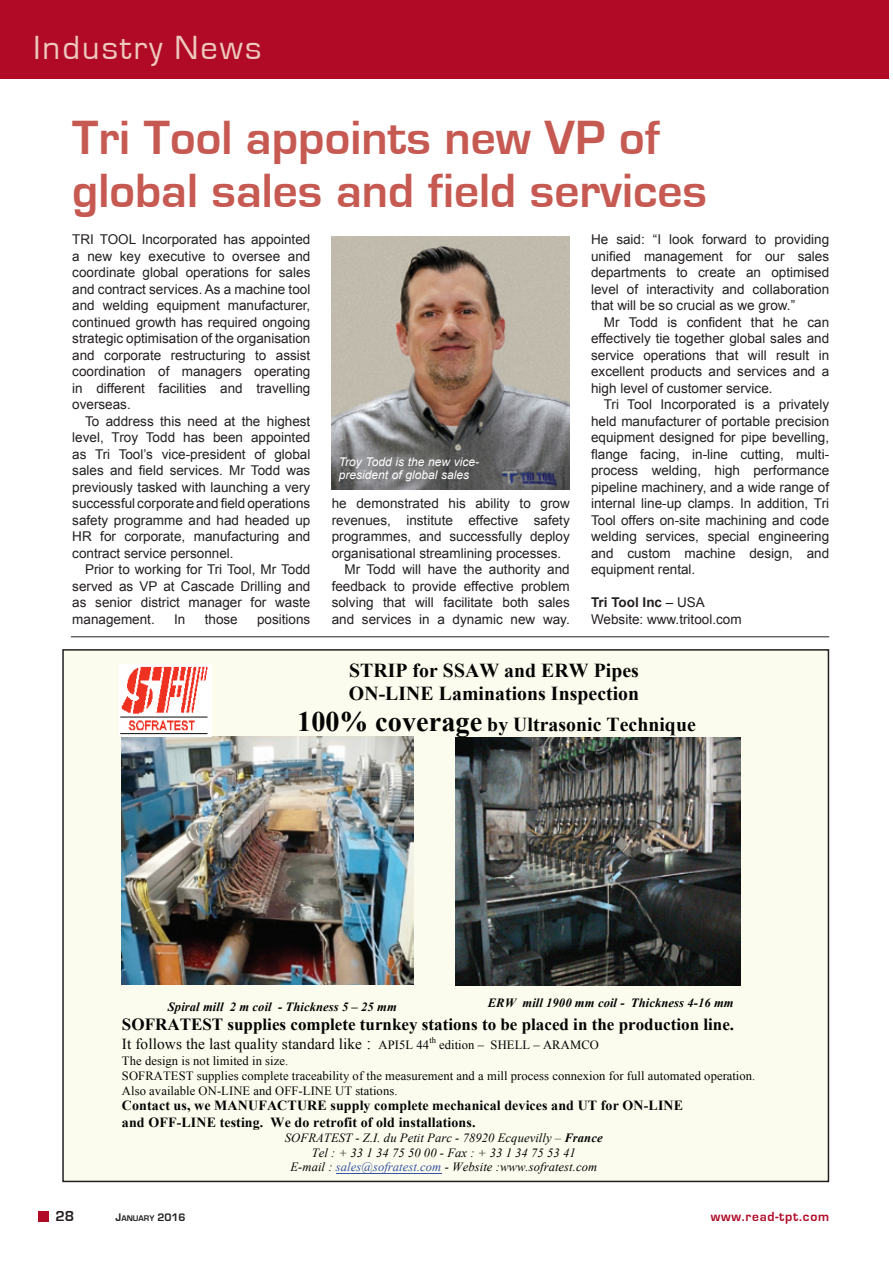
<style>
.page{position:relative;width:893px;height:1263px;background:#fff}
.page>*{position:absolute;margin:0;border:0;box-sizing:border-box;transform-origin:0 0}
.t1{font:700 49.5px/52.5px "Eurostile";color:#c65a52}
.t2{font:34.5px "Eurostile";letter-spacing:.06em;color:#eec9bd}
.t3{font:700 19.8px/22.8px "Times New Roman";letter-spacing:.005em;color:#040503}
.t4{font:700 17.1px "Times New Roman";color:#040503}
.t5{font:15.3px "Times New Roman";letter-spacing:.005em;color:#040503}
.t6{font:700 15px "Eurostile";color:#231f20}
.t7{font:700 13.95px/16.4px "Times New Roman";letter-spacing:.01em;color:#040503}
.t8{font:13.5px/16.5px "Arial";color:#231f20;text-align:justify}
.t9{font:700 13.5px "Eurostile";letter-spacing:.06em;color:#b00a27}
.t10{font:12.6px/14.7px "Times New Roman";letter-spacing:.005em;color:#040503}
.t11{font:italic 12.6px/14.7px "Times New Roman";letter-spacing:.005em;color:#040503;text-align:center}
.t12{font:italic 700 12.6px "Times New Roman";letter-spacing:.005em;color:#040503}
.t13{font:italic 12px/13.5px "Arial";color:#fff}
.t14{font:8.55px "Times New Roman";color:#040503}
.t15{font:700 8.4px "Eurostile";color:#231f20}
.s1{font-weight:700}
.s2{font-size:28.2px}
.s3{font-size:17.1px}
.s4{font-size:12.6px}
.s5{color:#3853a3}
.s6{font-size:11.25px}
</style>
<div class="page">
<div style="left:0;top:0;width:889px;height:79px;background:#b00a27"></div>
<div style="left:38px;top:1211px;width:11px;height:11px;background:#b00a27"></div>
<div style="left:63px;top:650px;width:765px;height:531px;background:#fbfcee"></div>
<img style="left:122px;top:737px;width:291px;height:247px">
<img style="left:456px;top:737px;width:285px;height:249px">
<hr style="left:336px;top:1173px;width:106px;height:1px;background:#3853a3">
<img style="left:120px;top:664px;width:91px;height:73px">
<img style="left:331px;top:236px;width:239px;height:254px">
<hr style="left:71px;top:636px;width:758px;height:1px;background:#231f20">
<h2 class="t2" style="left:34px;top:29px;width:229px">Industry News</h2>
<h1 class="t1" style="left:72px;top:112px;width:636px">Tri Tool appoints new VP of global sales and field services</h1>
<p class="t8" style="left:72px;top:232px;width:240px">TRI TOOL Incorporated has appointed a new key executive to oversee and coordinate global operations for sales and contract services. As a machine tool and welding equipment manufacturer, continued growth has required ongoing strategic optimisation of the organisation and corporate restructuring to assist coordination of managers operating in different facilities and travelling overseas.</p>
<p class="t8" style="left:72px;top:413px;width:240px;text-indent:13px">To address this need at the highest level, Troy Todd has been appointed as Tri Tool’s vice-president of global sales and field services. Mr Todd was previously tasked with launching a very successful corporate and field operations safety programme and had headed up HR for corporate, manufacturing and contract service personnel.</p>
<p class="t8" style="left:72px;top:562px;width:240px;text-indent:13px">Prior to working for Tri Tool, Mr Todd served as VP at Cascade Drilling and as senior district manager for waste management.</p>
<p class="t8" style="left:591px;top:231px;width:240px">He said: “I look forward to providing unified management for our sales departments to create an optimised level of interactivity and collaboration that will be so crucial as we grow.”</p>
<p class="t8" style="left:591px;top:314px;width:240px;text-indent:13px">Mr Todd is confident that he can effectively tie together global sales and service operations that will result in excellent products and services and a high level of customer service.</p>
<p class="t8" style="left:591px;top:396px;width:240px;text-indent:13px">Tri Tool Incorporated is a privately held manufacturer of portable precision equipment designed for pipe bevelling, flange facing, in-line cutting, multi&shy;process welding, high performance pipeline machinery, and a wide range of internal line-up clamps. In addition, Tri Tool offers on-site machining and code welding services, special engineering and custom machine design, and equipment rental.</p>
<p class="t8" style="left:591px;top:594px;width:152px"><span class="s1">Tri Tool Inc</span> – USA<br>Website: www.tritool.com</p>
<p class="t13" style="left:339px;top:455px;width:142px">Troy Todd is the new vice&shy;president of global sales</p>
<p class="t8" style="left:332px;top:496px;width:240px">he demonstrated his ability to grow</p>
<p class="t8" style="left:332px;top:512px;width:240px">revenues, institute effective safety</p>
<p class="t8" style="left:332px;top:529px;width:240px">programmes, and successfully deploy</p>
<p class="t8" style="left:332px;top:545px;width:231px">organisational streamlining processes.</p>
<p class="t8" style="left:344px;top:561px;width:227px">Mr Todd will have the authority and</p>
<p class="t8" style="left:332px;top:578px;width:240px">feedback to provide effective problem</p>
<p class="t8" style="left:332px;top:594px;width:240px">solving that will facilitate both sales</p>
<p class="t8" style="left:332px;top:611px;width:240px">and services in a dynamic new way.</p>
<p class="t8" style="left:174px;top:611px;width:13px">In</p>
<p class="t8" style="left:205px;top:611px;width:35px">those</p>
<p class="t8" style="left:257px;top:611px;width:55px">positions</p>
<h3 class="t3" style="left:349px;top:659px;width:292px">STRIP for SSAW and ERW Pipes<br>ON-LINE Laminations Inspection</h3>
<h3 class="t3" style="left:297px;top:712px;width:400px"><span class="s2">100% coverage</span> by Ultrasonic Technique</h3>
<p class="t12" style="left:168px;top:998px;width:231px">Spiral mill 2 m coil - Thickness 5 – 25 mm</p>
<p class="t12" style="left:488px;top:994px;width:248px">ERW mill 1900 mm coil - Thickness 4-16 mm</p>
<p class="t4" style="left:122px;top:1012px;width:614px">SOFRATEST supplies complete turnkey stations to be placed in the production line.</p>
<p class="t5" style="left:122px;top:1034px;width:309px">It follows the last quality standard like <span class="s3">:</span> <span class="s4">API5L 44</span></p>
<p class="t14" style="left:429px;top:1035px;width:8px">th</p>
<p class="t10" style="left:439px;top:1037px;width:161px">edition – SHELL – ARAMCO</p>
<p class="t10" style="left:122px;top:1053px;width:635px">The design is not limited in size.<br>SOFRATEST supplies complete traceability of the measurement and a mill process connexion for full automated operation.<br>Also available ON-LINE and OFF-LINE UT stations.</p>
<p class="t7" style="left:122px;top:1097px;width:563px">Contact us, we MANUFACTURE supply complete mechanical devices and UT for ON-LINE and OFF-LINE testing. We do retrofit of old installations.</p>
<p class="t11" style="left:285px;top:1130px;width:319px">SOFRATEST - Z.I. du Petit Parc - 78920 Ecquevilly – <span class="s1">France<br></span>Tel : + 33 1 34 75 50 00 - Fax : + 33 1 34 75 53 41<br>E-mail : <span class="s5">sales@sofratest.com</span> - Website :www.sofratest.com</p>
<p class="t6" style="left:55px;top:1208px;width:20px">28</p>
<p class="t15" style="left:116px;top:1213px;width:72px"><span class="s6">J</span>ANUARY <span class="s6">2016</span></p>
<p class="t9" style="left:711px;top:1209px;width:120px">www.read-tpt.com</p>
</div>
